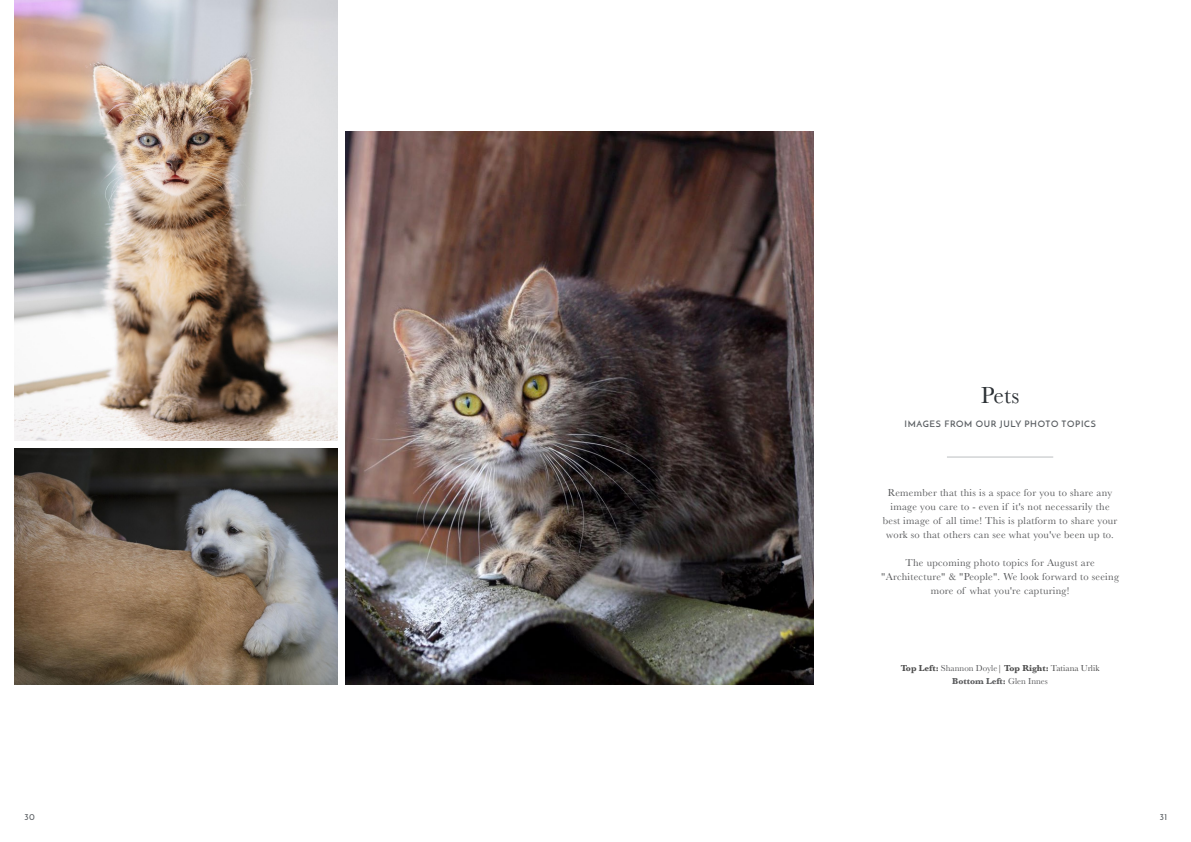
<style>
.page{position:relative;width:1191px;height:842px;background:#fff}
.page>*{position:absolute;margin:0;border:0;box-sizing:border-box;transform-origin:0 0}
.t1{font:24px "Baskerville";color:#2c3135}
.t2{font:10.5px/14px "Baskerville";letter-spacing:.025em;color:#58595b;text-align:center}
.t3{font:9px/13px "Baskerville";color:#58595b;text-align:center}
.t4{font:600 9px "Josefin Sans";letter-spacing:.075em;color:#5a5e62}
.s1{font-weight:700;color:#4d4d4d}
.s2{color:#4d4d4d}
.s3{font-weight:700}
</style>
<div class="page">
<img style="left:14px;top:0;width:323px;height:440px">
<img style="left:14px;top:449px;width:323px;height:235px">
<img style="left:346px;top:132px;width:468px;height:552px">
<hr style="left:947px;top:456px;width:106px;height:1px;background:#bcbec0">
<h1 class="t1" style="left:980px;top:380px;width:40px">Pets</h1>
<p class="t4" style="left:904px;top:418px;width:193px">IMAGES FROM OUR JULY PHOTO TOPICS</p>
<p class="t2" style="left:882px;top:486px;width:236px">Remember that this is a space for you to share any image you care to - even if it's not necessarily the best image of all time! This is platform to share your work so that others can see what you've been up to.</p>
<p class="t2" style="left:881px;top:556px;width:239px">The upcoming photo topics for August are "Architecture" &amp; "People". We look forward to seeing more of what you're capturing!</p>
<p class="t3" style="left:900px;top:662px;width:200px"><span class="s1">Top Left:</span> Shannon Doyle<span class="s2">|</span> <span class="s1">Top Right:</span> <span class="s2">Tatiana Urlik<br></span><span class="s3">Bottom Left:</span> Glen Innes</p>
<p class="t4" style="left:24px;top:811px;width:12px">30</p>
<p class="t4" style="left:1159px;top:811px;width:9px">31</p>
</div>
